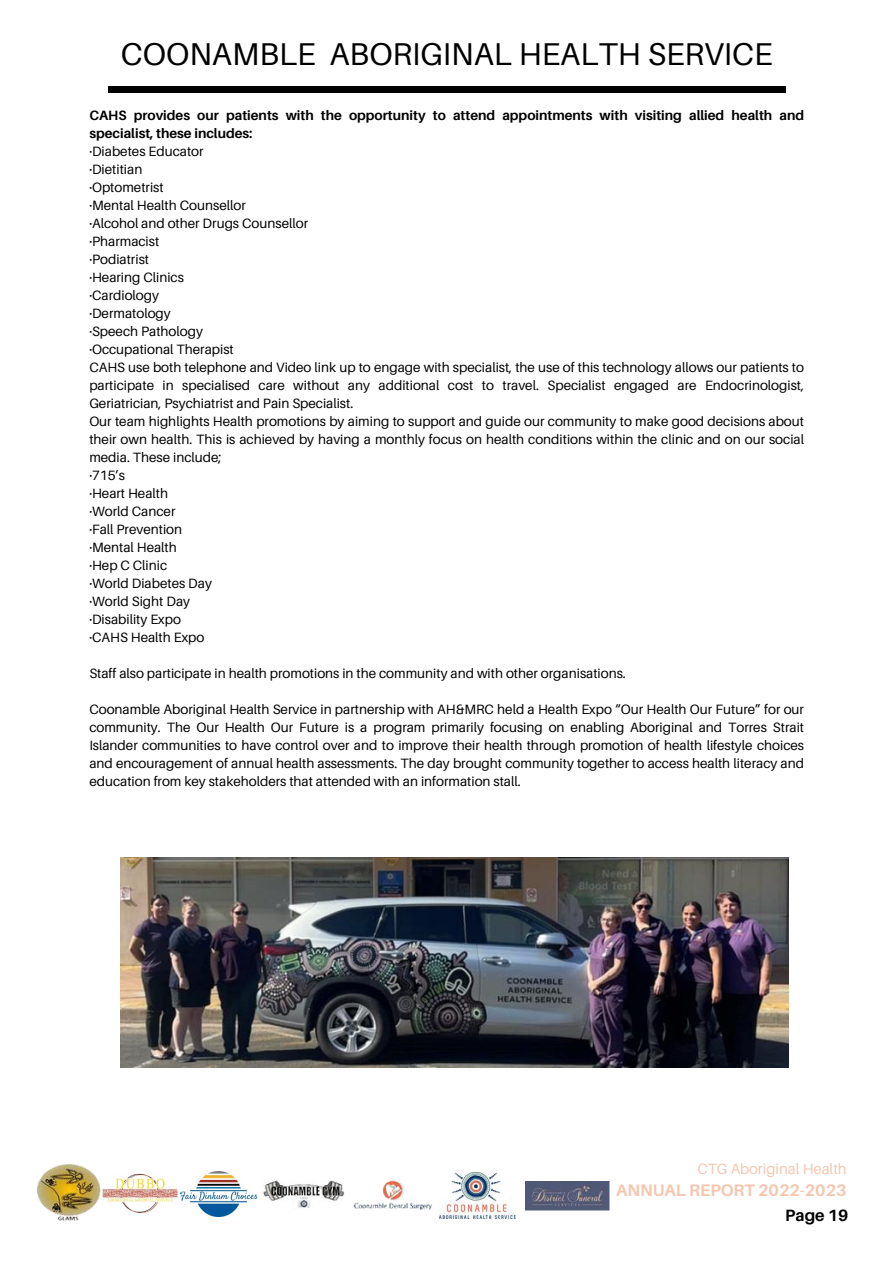
<style>
.page{position:relative;width:893px;height:1264px;background:#fff}
.page>*{position:absolute;margin:0;border:0;box-sizing:border-box;transform-origin:0 0}
.t1{font:31.5px "Aileron";color:#000}
.t2{font:700 16.65px "Aileron";color:#f1ad8e}
.t3{font:700 16.35px "Aileron";color:#000}
.t4{font:14.85px "Aileron";color:#f1ad8e}
.t5{font:13.5px/18px "Aileron";color:#000}
.t6{font:700 13.5px/18px "Aileron";color:#000}
</style>
<div class="page">
<div style="left:108px;top:86px;width:677px;height:6px;background:#000"></div>
<img style="left:121px;top:857px;width:667px;height:210px">
<img style="left:37px;top:1164px;width:63px;height:57px">
<img style="left:263px;top:1180px;width:82px;height:28px">
<img style="left:439px;top:1172px;width:78px;height:46px">
<img style="left:353px;top:1180px;width:79px;height:30px">
<img style="left:525px;top:1181px;width:84px;height:29px">
<img style="left:180px;top:1171px;width:76px;height:44px">
<img style="left:102px;top:1173px;width:77px;height:41px">
<h1 class="t1" style="left:121px;top:34px;width:653px">COONAMBLE ABORIGINAL HEALTH SERVICE</h1>
<p class="t6" style="left:89px;top:106px;width:716px">CAHS provides our patients with the opportunity to attend appointments with visiting allied health and specialist, these includes:</p>
<p class="t5" style="left:89px;top:142px;width:716px">·Diabetes Educator<br>·Dietitian<br>·Optometrist<br>·Mental Health Counsellor<br>·Alcohol and other Drugs Counsellor<br>·Pharmacist<br>·Podiatrist<br>·Hearing Clinics<br>·Cardiology<br>·Dermatology<br>·Speech Pathology<br>·Occupational Therapist<br>CAHS use both telephone and Video link up to engage with specialist, the use of this technology allows our patients to participate in specialised care without any additional cost to travel. Specialist engaged are Endocrinologist,<br>Geriatrician, Psychiatrist and Pain Specialist.<br>Our team highlights Health promotions by aiming to support and guide our community to make good decisions about their own health. This is achieved by having a monthly focus on health conditions within the clinic and on our social media. These include;<br>·715’s<br>·Heart Health<br>·World Cancer<br>·Fall Prevention<br>·Mental Health<br>·Hep C Clinic<br>·World Diabetes Day<br>·World Sight Day<br>·Disability Expo<br>·CAHS Health Expo</p>
<p class="t5" style="left:89px;top:664px;width:538px">Staff also participate in health promotions in the community and with other organisations.</p>
<p class="t5" style="left:89px;top:700px;width:716px;text-align:justify">Coonamble Aboriginal Health Service in partnership with AH&amp;MRC held a Health Expo “Our Health Our Future” for our community. The Our Health Our Future is a program primarily focusing on enabling Aboriginal and Torres Strait Islander communities to have control over and to improve their health through promotion of health lifestyle choices and encouragement of annual health assessments. The day brought community together to access health literacy and education from key stakeholders that attended with an information stall.</p>
<p class="t4" style="left:697px;top:1159px;width:151px">CTG Aboriginal Health</p>
<p class="t2" style="left:616px;top:1179px;width:232px">ANNUAL REPORT 2022-2023</p>
<p class="t3" style="left:785px;top:1204px;width:64px">Page 19</p>
</div>
